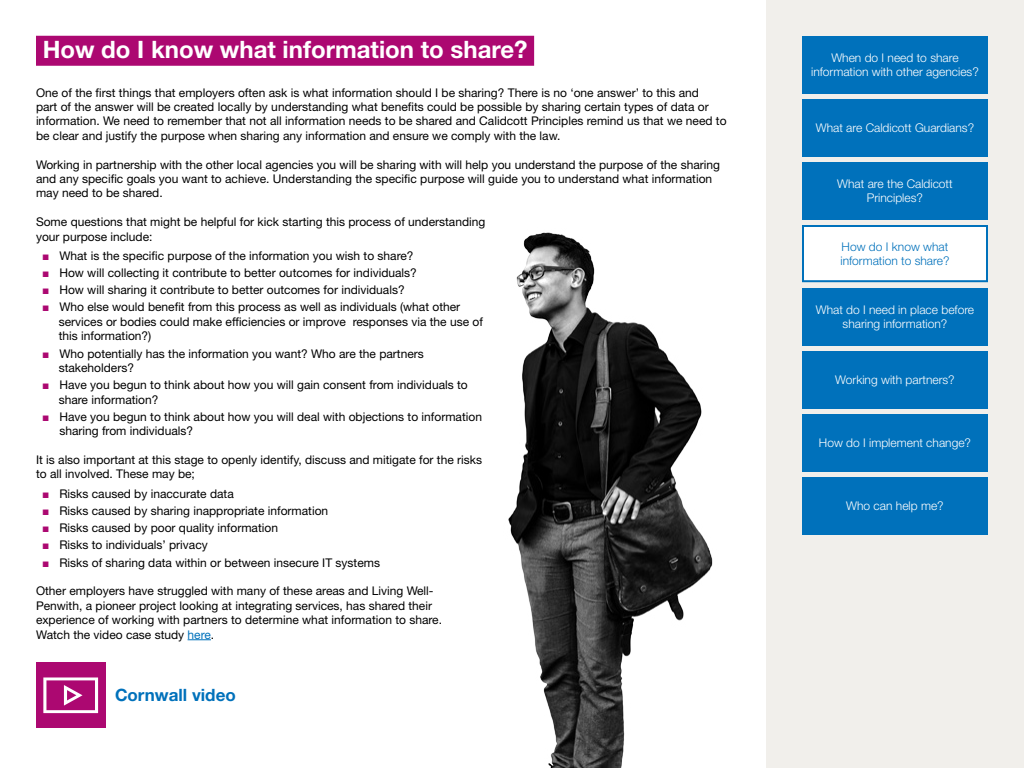
<style>
.page{position:relative;width:1024px;height:768px;background:#fff}
.page>*{position:absolute;margin:0;border:0;box-sizing:border-box;transform-origin:0 0}
.t1{font:700 24px "Helvetica Neue LT Std";color:#fff}
.t2{font:700 17px "Helvetica Neue LT Std";color:#0071bb}
.t3{font:12px/14.4px "Helvetica Neue LT Std";color:#000}
.t4{font:300 12px/14.4px "Helvetica Neue LT Std";color:#fff;text-align:center}
.t5{font:300 12px/14.4px "Helvetica Neue LT Std";color:#0071bb}
.s1{font-family:"Times New Roman";color:#ac0871}
.s2{color:#0071bb}
</style>
<div class="page">
<div style="left:766px;top:0;width:258px;height:768px;background:#f1efeb"></div>
<div style="left:802px;top:36px;width:186px;height:57px;background:#0071bb"></div>
<div style="left:802px;top:99px;width:186px;height:57px;background:#0071bb"></div>
<div style="left:802px;top:162px;width:186px;height:57px;background:#0071bb"></div>
<div style="left:803px;top:226px;width:184px;height:55px;background:#fff"></div>
<div style="left:802px;top:225px;width:186px;height:57px;border:2px solid #0071bb"></div>
<div style="left:802px;top:288px;width:186px;height:57px;background:#0071bb"></div>
<div style="left:802px;top:351px;width:186px;height:57px;background:#0071bb"></div>
<div style="left:802px;top:414px;width:186px;height:57px;background:#0071bb"></div>
<div style="left:802px;top:477px;width:186px;height:57px;background:#0071bb"></div>
<div style="left:36px;top:36px;width:498px;height:30px;background:#ac0871"></div>
<svg style="left:188px;top:639px;width:23px;height:1px"></svg>
<div style="left:36px;top:662px;width:69px;height:66px;background:#ac0871"></div>
<svg style="left:43px;top:677px;width:55px;height:36px"></svg>
<img style="left:508px;top:232px;width:205px;height:536px">
<h1 class="t1" style="left:43px;top:34px;width:486px">How do I know what information to share?</h1>
<p class="t3" style="left:36px;top:85px;width:692px">One of the first things that employers often ask is what information should I be sharing? There is no ‘one answer’ to this and<br>part of the answer will be created locally by understanding what benefits could be possible by sharing certain types of data or information. We need to remember that not all information needs to be shared and Calidcott Principles remind us that we need to be clear and justify the purpose when sharing any information and ensure we comply with the law.</p>
<p class="t3" style="left:36px;top:157px;width:686px">Working in partnership with the other local agencies you will be sharing with will help you understand the purpose of the sharing and any specific goals you want to achieve. Understanding the specific purpose will guide you to understand what information may need to be shared.</p>
<p class="t3" style="left:36px;top:215px;width:451px">Some questions that might be helpful for kick starting this process of understanding your purpose include:</p>
<p class="t3" style="left:42px;top:248px;width:373px"><span class="s1">■</span> What is the specific purpose of the information you wish to share?</p>
<p class="t3" style="left:42px;top:265px;width:376px"><span class="s1">■</span> How will collecting it contribute to better outcomes for individuals?</p>
<p class="t3" style="left:42px;top:283px;width:364px"><span class="s1">■</span> How will sharing it contribute to better outcomes for individuals?</p>
<p class="t3" style="left:59px;top:300px;width:426px;text-indent:-17px"><span class="s1">■</span> Who else would benefit from this process as well as individuals (what other services or bodies could make efficiencies or improve responses via the use of this information?)</p>
<p class="t3" style="left:59px;top:346px;width:367px;text-indent:-17px"><span class="s1">■</span> Who potentially has the information you want? Who are the partners stakeholders?</p>
<p class="t3" style="left:59px;top:378px;width:411px;text-indent:-17px"><span class="s1">■</span> Have you begun to think about how you will gain consent from individuals to share information?</p>
<p class="t3" style="left:59px;top:409px;width:424px;text-indent:-17px"><span class="s1">■</span> Have you begun to think about how you will deal with objections to information sharing from individuals?</p>
<p class="t3" style="left:36px;top:452px;width:448px">It is also important at this stage to openly identify, discuss and mitigate for the risks to all involved. These may be;</p>
<p class="t3" style="left:42px;top:486px;width:193px"><span class="s1">■</span> Risks caused by inaccurate data</p>
<p class="t3" style="left:42px;top:503px;width:288px"><span class="s1">■</span> Risks caused by sharing inappropriate information</p>
<p class="t3" style="left:42px;top:520px;width:238px"><span class="s1">■</span> Risks caused by poor quality information</p>
<p class="t3" style="left:42px;top:538px;width:167px"><span class="s1">■</span> Risks to individuals’ privacy</p>
<p class="t3" style="left:42px;top:555px;width:340px"><span class="s1">■</span> Risks of sharing data within or between insecure IT systems</p>
<p class="t3" style="left:36px;top:584px;width:408px">Other employers have struggled with many of these areas and Living Well-Penwith, a pioneer project looking at integrating services, has shared their experience of working with partners to determine what information to share.<br>Watch the video case study <span class="s2">here</span>.</p>
<h2 class="t2" style="left:115px;top:684px;width:122px">Cornwall video</h2>
<p class="t4" style="left:811px;top:50px;width:169px">When do I need to share information with other agencies?</p>
<p class="t4" style="left:816px;top:120px;width:160px">What are Caldicott Guardians?</p>
<p class="t4" style="left:837px;top:176px;width:117px">What are the Caldicott<br>Principles?</p>
<p class="t5" style="left:841px;top:239px;width:110px">How do I know what information to share?</p>
<p class="t4" style="left:816px;top:302px;width:160px">What do I need in place before sharing information?</p>
<p class="t4" style="left:835px;top:372px;width:121px">Working with partners?</p>
<p class="t4" style="left:819px;top:435px;width:154px">How do I implement change?</p>
<p class="t4" style="left:846px;top:498px;width:99px">Who can help me?</p>
</div>
